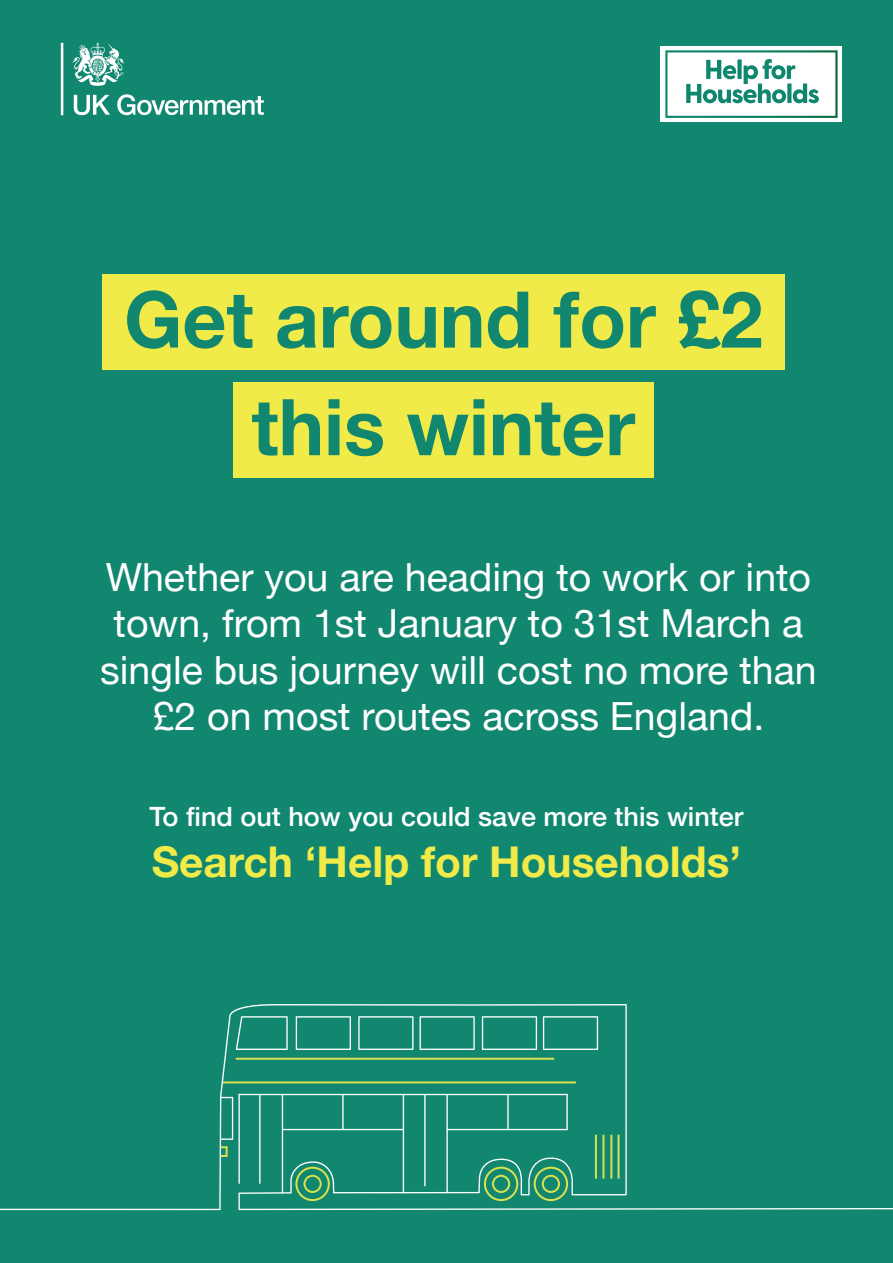
<style>
.page{position:relative;width:893px;height:1263px;background:#118770}
.page>*{position:absolute;margin:0;border:0;box-sizing:border-box;transform-origin:0 0}
.t1{font:700 78.3px "Helvetica Neue";color:#118770}
.t2{font:700 42.45px "Helvetica Neue";color:#f0eb48}
.t3{font:38.7px/46.5px "Helvetica Neue";color:#fff;text-align:center}
.t4{font:500 26.55px "Helvetica Neue";color:#fff}
</style>
<div class="page">
<div style="left:661px;top:46px;width:181px;height:76px;background:#fff"></div>
<svg style="left:665px;top:50px;width:173px;height:68px"></svg>
<img style="left:60px;top:42px;width:204px;height:74px">
<div style="left:233px;top:382px;width:421px;height:95px;background:#f0eb48"></div>
<div style="left:102px;top:275px;width:682px;height:95px;background:#f0eb48"></div>
<svg style="left:0;top:1004px;width:893px;height:206px"></svg>
<hr style="left:235px;top:1058px;width:319px;height:2px;background:#dae14e">
<hr style="left:403px;top:1094px;width:1px;height:99px;background:#fff">
<hr style="left:424px;top:1094px;width:2px;height:92px;background:#fff">
<hr style="left:446px;top:1094px;width:2px;height:99px;background:#fff">
<hr style="left:282px;top:1094px;width:1px;height:99px;background:#fff">
<hr style="left:259px;top:1094px;width:2px;height:90px;background:#fff">
<hr style="left:238px;top:1094px;width:2px;height:90px;background:#fff">
<hr style="left:282px;top:1129px;width:122px;height:1px;background:#fff">
<hr style="left:238px;top:1094px;width:330px;height:1px;background:#fff">
<hr style="left:446px;top:1129px;width:122px;height:1px;background:#fff">
<hr style="left:566px;top:1094px;width:2px;height:36px;background:#fff">
<hr style="left:342px;top:1094px;width:2px;height:36px;background:#fff">
<hr style="left:507px;top:1094px;width:2px;height:36px;background:#fff">
<svg style="left:220px;top:1097px;width:13px;height:43px"></svg>
<svg style="left:236px;top:1016px;width:52px;height:34px"></svg>
<svg style="left:296px;top:1016px;width:55px;height:34px"></svg>
<svg style="left:358px;top:1016px;width:55px;height:34px"></svg>
<svg style="left:419px;top:1016px;width:56px;height:34px"></svg>
<svg style="left:482px;top:1016px;width:55px;height:34px"></svg>
<svg style="left:543px;top:1016px;width:55px;height:34px"></svg>
<hr style="left:595px;top:1134px;width:2px;height:45px;background:#dae14e">
<hr style="left:602px;top:1134px;width:2px;height:45px;background:#dae14e">
<hr style="left:610px;top:1134px;width:2px;height:45px;background:#dae14e">
<hr style="left:617px;top:1134px;width:3px;height:45px;background:#dae14e">
<svg style="left:295px;top:1167px;width:35px;height:34px"></svg>
<svg style="left:484px;top:1167px;width:34px;height:34px"></svg>
<svg style="left:534px;top:1167px;width:34px;height:34px"></svg>
<h1 class="t1" style="left:124px;top:258px;width:640px">Get around for £2</h1>
<h1 class="t1" style="left:252px;top:366px;width:385px">this winter</h1>
<p class="t3" style="left:100px;top:556px;width:718px">Whether you are heading to work or into town, from 1st January to 31st March a single bus journey will cost no more than £2 on most routes across England.</p>
<p class="t4" style="left:150px;top:795px;width:595px">To find out how you could save more this winter</p>
<p class="t2" style="left:152px;top:828px;width:591px">Search ‘Help for Households’</p>
</div>
